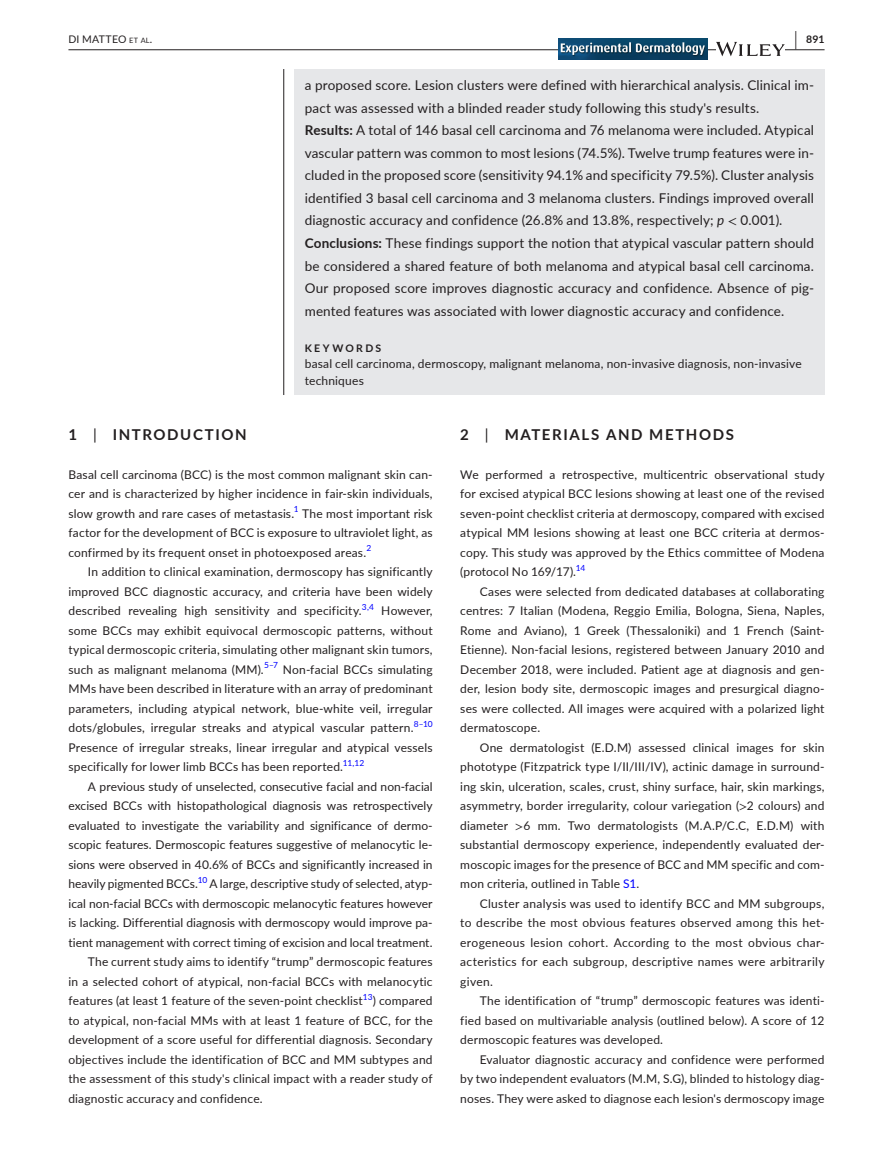
<style>
.page{position:relative;width:893px;height:1174px;background:#fff}
.page>*{position:absolute;margin:0;border:0;box-sizing:border-box;transform-origin:0 0}
.t1{font:700 15px "Lato";letter-spacing:.11em;color:#231f20}
.t2{font:13.5px/22.5px "Lato";letter-spacing:.01em;color:#231f20}
.t3{font:12px/19.5px "Lato";letter-spacing:.015em;color:#231f20;text-align:justify}
.t4{font:10.5px "Lato";letter-spacing:.02em;color:#231f20}
.t5{font:700 10.5px "Lato";letter-spacing:.22em;color:#231f20}
.t6{font:8.4px "Lato";letter-spacing:-.02em;color:#00f}
.s1{font-size:7.35px}
.s2{font-size:19.5px}
.s3{font-weight:700}
.s4{font-style:italic}
.s5{font-family:"STIX"}
.s6{font-weight:400}
.s7{color:#00f}
</style>
<div class="page">
<hr style="left:68px;top:49px;width:756px;height:1px;background:#231f20">
<img style="left:559px;top:38px;width:149px;height:22px">
<svg style="left:716px;top:42px;width:69px;height:14px"></svg>
<div style="left:294px;top:69px;width:530px;height:326px;background:#e6e7e9"></div>
<hr style="left:283px;top:69px;width:1px;height:326px;background:#231f20">
<p class="t4" style="left:68px;top:31px;width:85px">DI MATTEO <span class="s1">et al</span>.</p>
<p class="t5" style="left:795px;top:31px;width:31px"><span class="s2">|</span> 891</p>
<p class="t2" style="left:305px;top:74px;width:511px">a proposed score. Lesion clusters were defined with hierarchical analysis. Clinical im&shy;pact was assessed with a blinded reader study following this study's results.<br><span class="s3">Results:</span> A total of 146 basal cell carcinoma and 76 melanoma were included. Atypical vascular pattern was common to most lesions (74.5%). Twelve trump features were in&shy;cluded in the proposed score (sensitivity 94.1% and specificity 79.5%). Cluster analysis identified 3 basal cell carcinoma and 3 melanoma clusters. Findings improved overall diagnostic accuracy and confidence (26.8% and 13.8%, respectively; <span class="s4">p</span> <span class="s5">&lt;</span> 0.001).<br><span class="s3">Conclusions:</span> These findings support the notion that atypical vascular pattern should be considered a shared feature of both melanoma and atypical basal cell carcinoma.<br>Our proposed score improves diagnostic accuracy and confidence. Absence of pig&shy;mented features was associated with lower diagnostic accuracy and confidence.</p>
<p class="t5" style="left:305px;top:340px;width:78px">KEYWORDS</p>
<p class="t3" style="left:305px;top:355px;width:498px;line-height:16.5px">basal cell carcinoma, dermoscopy, malignant melanoma, non-invasive diagnosis, non-invasive techniques</p>
<p class="t1" style="left:68px;top:423px;width:180px">1 <span class="s6">|</span> INTRODUCTION</p>
<p class="t3" style="left:68px;top:464px;width:366px">Basal cell carcinoma (BCC) is the most common malignant skin can&shy;cer and is characterized by higher incidence in fair-skin individuals, slow growth and rare cases of metastasis.</p>
<p class="t6" style="left:294px;top:503px;width:6px">1</p>
<p class="t3" style="left:68px;top:503px;width:366px;text-indent:234px">The most important risk factor for the development of BCC is exposure to ultraviolet light, as confirmed by its frequent onset in photoexposed areas.</p>
<p class="t6" style="left:367px;top:542px;width:6px">2</p>
<p class="t3" style="left:68px;top:561px;width:366px;text-indent:20px">In addition to clinical examination, dermoscopy has significantly improved BCC diagnostic accuracy, and criteria have been widely described revealing high sensitivity and specificity.</p>
<p class="t6" style="left:362px;top:601px;width:14px">3,4</p>
<p class="t3" style="left:68px;top:600px;width:366px;text-indent:313px">However, some BCCs may exhibit equivocal dermoscopic patterns, without typical dermoscopic criteria, simulating other malignant skin tumors, such as malignant melanoma (MM).</p>
<p class="t6" style="left:264px;top:659px;width:16px">5–7</p>
<p class="t3" style="left:68px;top:659px;width:366px;text-indent:214px">Non-facial BCCs simulating MMs have been described in literature with an array of predominant parameters, including atypical network, blue-white veil, irregular dots/globules, irregular streaks and atypical vascular pattern.</p>
<p class="t6" style="left:414px;top:718px;width:20px">8–10</p>
<p class="t3" style="left:68px;top:737px;width:366px">Presence of irregular streaks, linear irregular and atypical vessels specifically for lower limb BCCs has been reported.</p>
<p class="t6" style="left:343px;top:757px;width:23px">11,12</p>
<p class="t3" style="left:68px;top:776px;width:366px;text-indent:20px">A previous study of unselected, consecutive facial and non-facial excised BCCs with histopathological diagnosis was retrospectively evaluated to investigate the variability and significance of dermo&shy;scopic features. Dermoscopic features suggestive of melanocytic le&shy;sions were observed in 40.6% of BCCs and significantly increased in heavily pigmented BCCs.</p>
<p class="t6" style="left:198px;top:874px;width:11px">10</p>
<p class="t3" style="left:210px;top:873px;width:225px">A large, descriptive study of selected, atyp-</p>
<p class="t3" style="left:68px;top:893px;width:366px">ical non-facial BCCs with dermoscopic melanocytic features however</p>
<p class="t3" style="left:68px;top:912px;width:366px">is lacking. Differential diagnosis with dermoscopy would improve pa-</p>
<p class="t3" style="left:68px;top:932px;width:366px">tient management with correct timing of excision and local treatment.</p>
<p class="t3" style="left:88px;top:951px;width:346px">The current study aims to identify “trump” dermoscopic features</p>
<p class="t3" style="left:68px;top:971px;width:366px">in a selected cohort of atypical, non-facial BCCs with melanocytic</p>
<p class="t3" style="left:68px;top:990px;width:366px">features (at least 1 feature of the seven-point checklist<sup>13</sup>) compared</p>
<p class="t3" style="left:68px;top:1010px;width:366px">to atypical, non-facial MMs with at least 1 feature of BCC, for the</p>
<p class="t3" style="left:68px;top:1029px;width:366px">development of a score useful for differential diagnosis. Secondary</p>
<p class="t3" style="left:68px;top:1049px;width:366px">objectives include the identification of BCC and MM subtypes and</p>
<p class="t3" style="left:68px;top:1068px;width:366px">the assessment of this study's clinical impact with a reader study of</p>
<p class="t3" style="left:68px;top:1088px;width:196px">diagnostic accuracy and confidence.</p>
<p class="t1" style="left:460px;top:423px;width:275px">2 <span class="s6">|</span> MATERIALS AND METHODS</p>
<p class="t3" style="left:460px;top:464px;width:366px">We performed a retrospective, multicentric observational study for excised atypical BCC lesions showing at least one of the revised seven-point checklist criteria at dermoscopy, compared with excised atypical MM lesions showing at least one BCC criteria at dermos&shy;copy. This study was approved by the Ethics committee of Modena (protocol No 169/17).</p>
<p class="t6" style="left:576px;top:562px;width:11px">14</p>
<p class="t3" style="left:460px;top:581px;width:366px;text-indent:20px">Cases were selected from dedicated databases at collaborating centres: 7 Italian (Modena, Reggio Emilia, Bologna, Siena, Naples, Rome and Aviano), 1 Greek (Thessaloniki) and 1 French (Saint-Etienne). Non-facial lesions, registered between January 2010 and December 2018, were included. Patient age at diagnosis and gen&shy;der, lesion body site, dermoscopic images and presurgical diagno&shy;ses were collected. All images were acquired with a polarized light dermatoscope.</p>
<p class="t3" style="left:460px;top:737px;width:366px;text-indent:20px">One dermatologist (E.D.M) assessed clinical images for skin phototype (Fitzpatrick type I/II/III/IV), actinic damage in surround&shy;ing skin, ulceration, scales, crust, shiny surface, hair, skin markings, asymmetry, border irregularity, colour variegation (<span class="s5">&gt;</span>2 colours) and diameter <span class="s5">&gt;</span>6 mm. Two dermatologists (M.A.P/C.C, E.D.M) with substantial dermoscopy experience, independently evaluated der&shy;moscopic images for the presence of BCC and MM specific and com&shy;mon criteria, outlined in Table <span class="s7">S1</span>.</p>
<p class="t3" style="left:460px;top:893px;width:366px;text-indent:20px">Cluster analysis was used to identify BCC and MM subgroups, to describe the most obvious features observed among this het&shy;erogeneous lesion cohort. According to the most obvious char&shy;acteristics for each subgroup, descriptive names were arbitrarily given.</p>
<p class="t3" style="left:460px;top:990px;width:366px;text-indent:20px">The identification of “trump” dermoscopic features was identi&shy;fied based on multivariable analysis (outlined below). A score of 12 dermoscopic features was developed.</p>
<p class="t3" style="left:460px;top:1049px;width:366px;text-indent:20px">Evaluator diagnostic accuracy and confidence were performed by two independent evaluators (M.M, S.G), blinded to histology diag&shy;noses. They were asked to diagnose each lesion's dermoscopy image</p>
</div>
